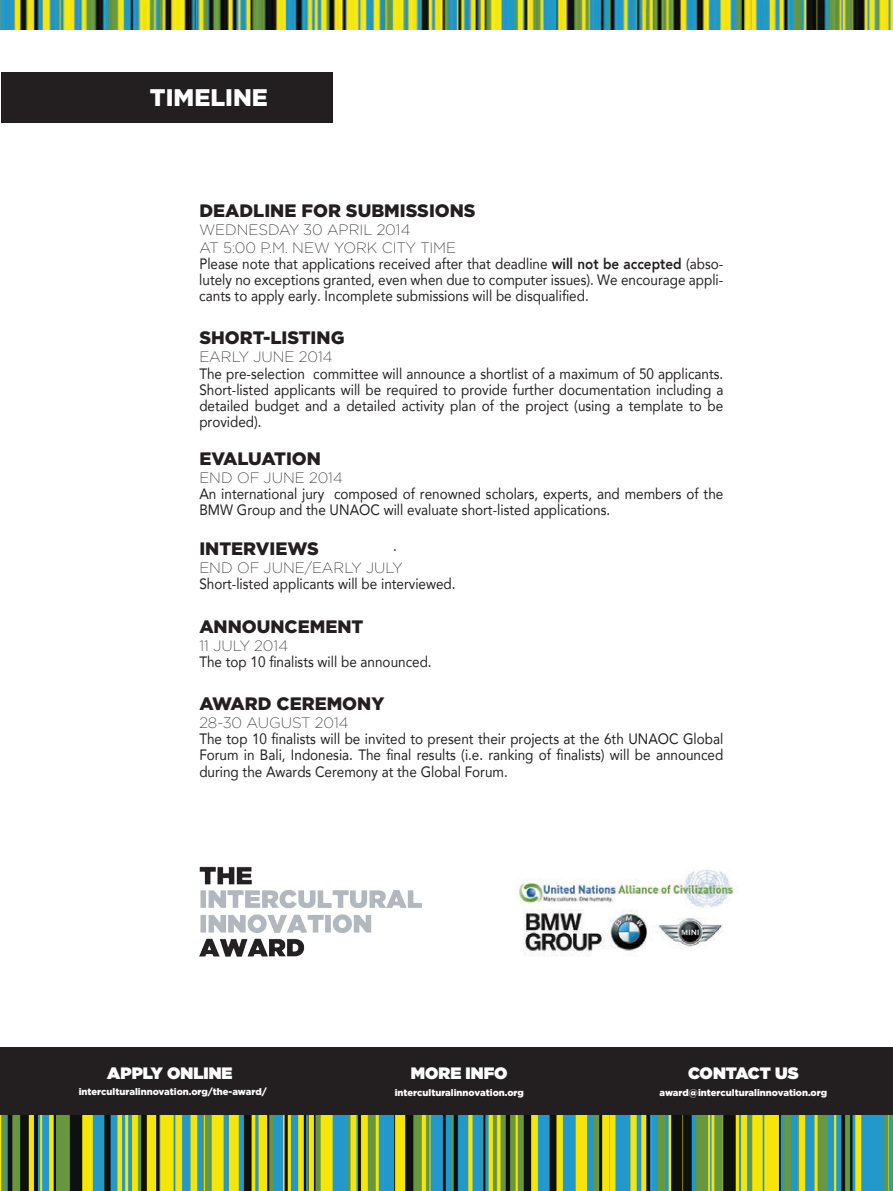
<style>
.page{position:relative;width:893px;height:1191px;background:#fff}
.page>*{position:absolute;margin:0;border:0;box-sizing:border-box;transform-origin:0 0}
.t1{font:900 24px "Gotham";color:#fff}
.t2{font:900 18px "Gotham";color:#231f20}
.t3{font:900 16.5px "Gotham";color:#fff}
.t4{font:15px/16.2px "Avenir LT Com";color:#231f20;text-align:justify;scale:.9 1}
.t5{font:200 15px/18px "Gotham";color:#231f20}
.t6{font:900 9.45px "Gotham";color:#fff}
.s1{font-weight:800}
</style>
<div class="page">
<div style="left:1px;top:1047px;width:892px;height:74px;background:#231f20"></div>
<div style="left:1px;top:72px;width:332px;height:50px;background:#231f20"></div>
<img style="left:1px;top:0;width:892px;height:30px">
<img style="left:0;top:1115px;width:893px;height:76px">
<img style="left:199px;top:866px;width:222px;height:91px">
<img style="left:516px;top:870px;width:222px;height:87px">
<h1 class="t1" style="left:150px;top:81px;width:120px">TIMELINE</h1>
<p class="t2" style="left:199px;top:198px;width:278px">DEADLINE FOR SUBMISSIONS</p>
<p class="t5" style="left:199px;top:220px;width:258px">WEDNESDAY 30 APRIL 2014<br>AT 5:00 P.M. NEW YORK CITY TIME</p>
<p class="t4" style="left:199px;top:255px;width:584px">Please note that applications received after that deadline <span class="s1">will not be accepted</span> (abso&shy;lutely no exceptions granted, even when due to computer issues). We encourage appli&shy;cants to apply early. Incomplete submissions will be disqualified.</p>
<p class="t2" style="left:199px;top:326px;width:147px">SHORT-LISTING</p>
<p class="t5" style="left:199px;top:347px;width:135px">EARLY JUNE 2014</p>
<p class="t4" style="left:199px;top:365px;width:584px">The pre-selection committee will announce a shortlist of a maximum of 50 applicants.<br>Short-listed applicants will be required to provide further documentation including a detailed budget and a detailed activity plan of the project (using a template to be provided).</p>
<p class="t2" style="left:199px;top:446px;width:123px">EVALUATION</p>
<p class="t5" style="left:199px;top:468px;width:145px">END OF JUNE 2014</p>
<p class="t4" style="left:199px;top:486px;width:584px">An international jury composed of renowned scholars, experts, and members of the<br>BMW Group and the UNAOC will evaluate short-listed applications.</p>
<p class="t2" style="left:199px;top:536px;width:121px">INTERVIEWS</p>
<p class="t5" style="left:199px;top:558px;width:205px">END OF JUNE/EARLY JULY</p>
<p class="t4" style="left:199px;top:576px;width:286px">Short-listed applicants will be interviewed.</p>
<p class="t2" style="left:199px;top:614px;width:166px">ANNOUNCEMENT</p>
<p class="t5" style="left:199px;top:635px;width:90px">11 JULY 2014</p>
<p class="t4" style="left:199px;top:653px;width:260px">The top 10 finalists will be announced.</p>
<p class="t2" style="left:199px;top:691px;width:187px">AWARD CEREMONY</p>
<p class="t5" style="left:199px;top:713px;width:151px">28-30 AUGUST 2014</p>
<p class="t4" style="left:199px;top:730px;width:584px">The top 10 finalists will be invited to present their projects at the 6th UNAOC Global Forum in Bali, Indonesia. The final results (i.e. ranking of finalists) will be announced during the Awards Ceremony at the Global Forum.</p>
<p class="t4" style="left:393px;top:537px;width:6px">.</p>
<p class="t3" style="left:107px;top:1061px;width:127px">APPLY ONLINE</p>
<p class="t3" style="left:411px;top:1061px;width:98px">MORE INFO</p>
<p class="t3" style="left:688px;top:1061px;width:112px">CONTACT US</p>
<p class="t6" style="left:79px;top:1085px;width:190px">interculturalinnovation.org/the-award/</p>
<p class="t6" style="left:395px;top:1085px;width:131px">interculturalinnovation.org</p>
<p class="t6" style="left:659px;top:1085px;width:169px">award@interculturalinnovation.org</p>
</div>
